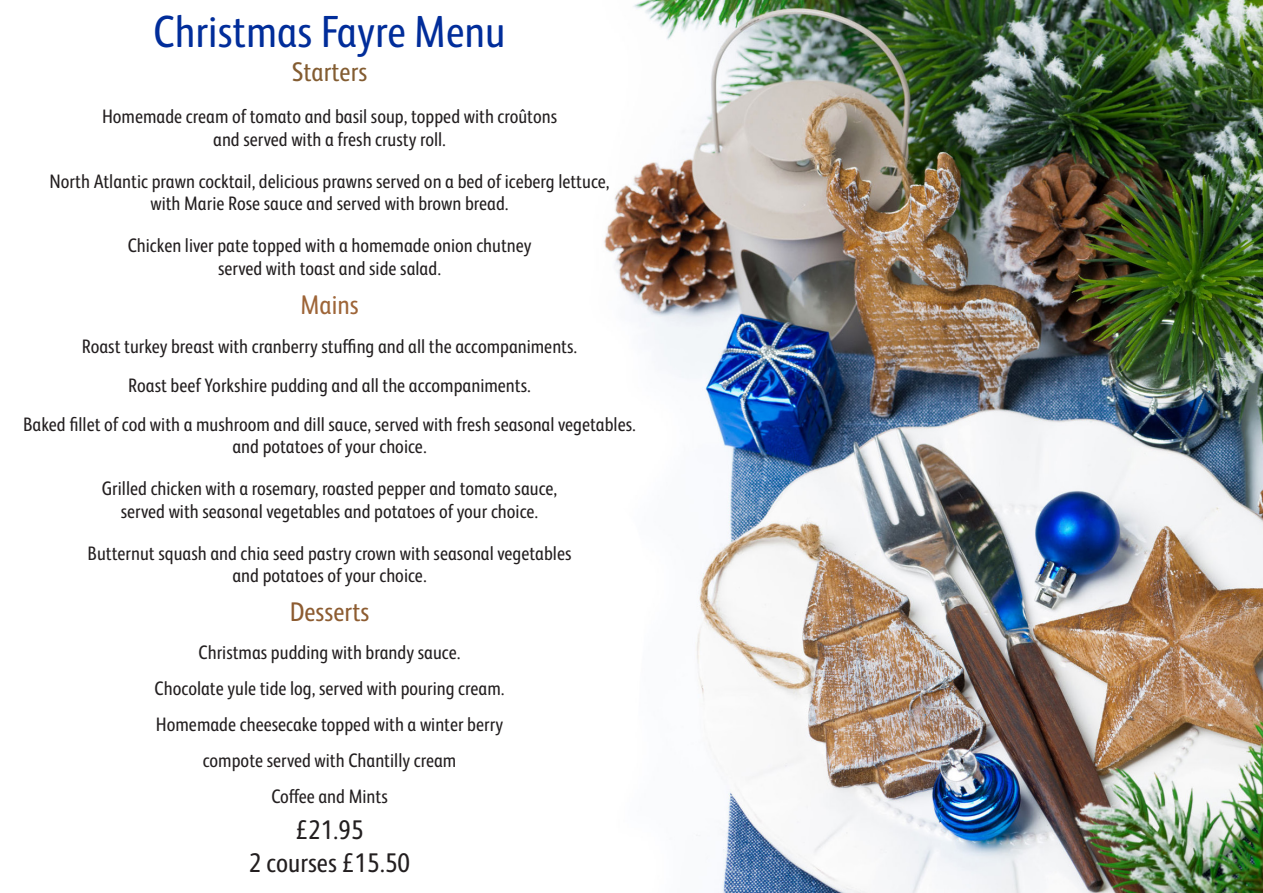
<style>
.page{position:relative;width:1263px;height:893px;background:#fff}
.page>*{position:absolute;margin:0;border:0;box-sizing:border-box;transform-origin:0 0}
.t1{font:45px "FS Albert Pro Narrow";color:#012d9a}
.t2{font:27px "FS Albert Pro Narrow";color:#231f20}
.t3{font:27px "FS Albert Pro Narrow";color:#835c31}
.t4{font:27px "FS Albert Pro Narrow";color:#8d5c31}
.t5{font:27px "FS Albert Pro Narrow";color:#9e6538}
.t6{font:19.5px "FS Albert Pro Narrow";color:#231f20}
</style>
<div class="page">
<img style="left:604px;top:0;width:659px;height:893px">
<p class="t1" style="left:153px;top:1px;width:354px">Christmas Fayre Menu</p>
<p class="t3" style="left:292px;top:53px;width:77px">Starters</p>
<p class="t6" style="left:102px;top:103px;width:457px">Homemade cream of tomato and basil soup, topped with croûtons</p>
<p class="t6" style="left:213px;top:126px;width:234px">and served with a fresh crusty roll.</p>
<p class="t6" style="left:50px;top:168px;width:561px">North Atlantic prawn cocktail, delicious prawns served on a bed of iceberg lettuce,</p>
<p class="t6" style="left:150px;top:190px;width:360px">with Marie Rose sauce and served with brown bread.</p>
<p class="t6" style="left:128px;top:232px;width:405px">Chicken liver pate topped with a homemade onion chutney</p>
<p class="t6" style="left:218px;top:255px;width:225px">served with toast and side salad.</p>
<p class="t5" style="left:300px;top:286px;width:60px">Mains</p>
<p class="t6" style="left:82px;top:333px;width:497px">Roast turkey breast with cranberry stuffing and all the accompaniments.</p>
<p class="t6" style="left:128px;top:372px;width:404px">Roast beef Yorkshire pudding and all the accompaniments.</p>
<p class="t6" style="left:23px;top:411px;width:614px">Baked fillet of cod with a mushroom and dill sauce, served with fresh seasonal vegetables.</p>
<p class="t6" style="left:232px;top:433px;width:196px">and potatoes of your choice.</p>
<p class="t6" style="left:102px;top:475px;width:457px">Grilled chicken with a rosemary, roasted pepper and tomato sauce,</p>
<p class="t6" style="left:121px;top:498px;width:419px">served with seasonal vegetables and potatoes of your choice.</p>
<p class="t6" style="left:88px;top:540px;width:485px">Butternut squash and chia seed pastry crown with seasonal vegetables</p>
<p class="t6" style="left:232px;top:562px;width:196px">and potatoes of your choice.</p>
<p class="t4" style="left:290px;top:593px;width:81px">Desserts</p>
<p class="t6" style="left:198px;top:639px;width:264px">Christmas pudding with brandy sauce.</p>
<p class="t6" style="left:155px;top:675px;width:351px">Chocolate yule tide log, served with pouring cream.</p>
<p class="t6" style="left:156px;top:711px;width:349px">Homemade cheesecake topped with a winter berry</p>
<p class="t6" style="left:203px;top:747px;width:255px">compote served with Chantilly cream</p>
<p class="t6" style="left:271px;top:783px;width:118px">Coffee and Mints</p>
<p class="t2" style="left:295px;top:811px;width:70px">£21.95</p>
<p class="t2" style="left:249px;top:844px;width:163px">2 courses £15.50</p>
</div>
